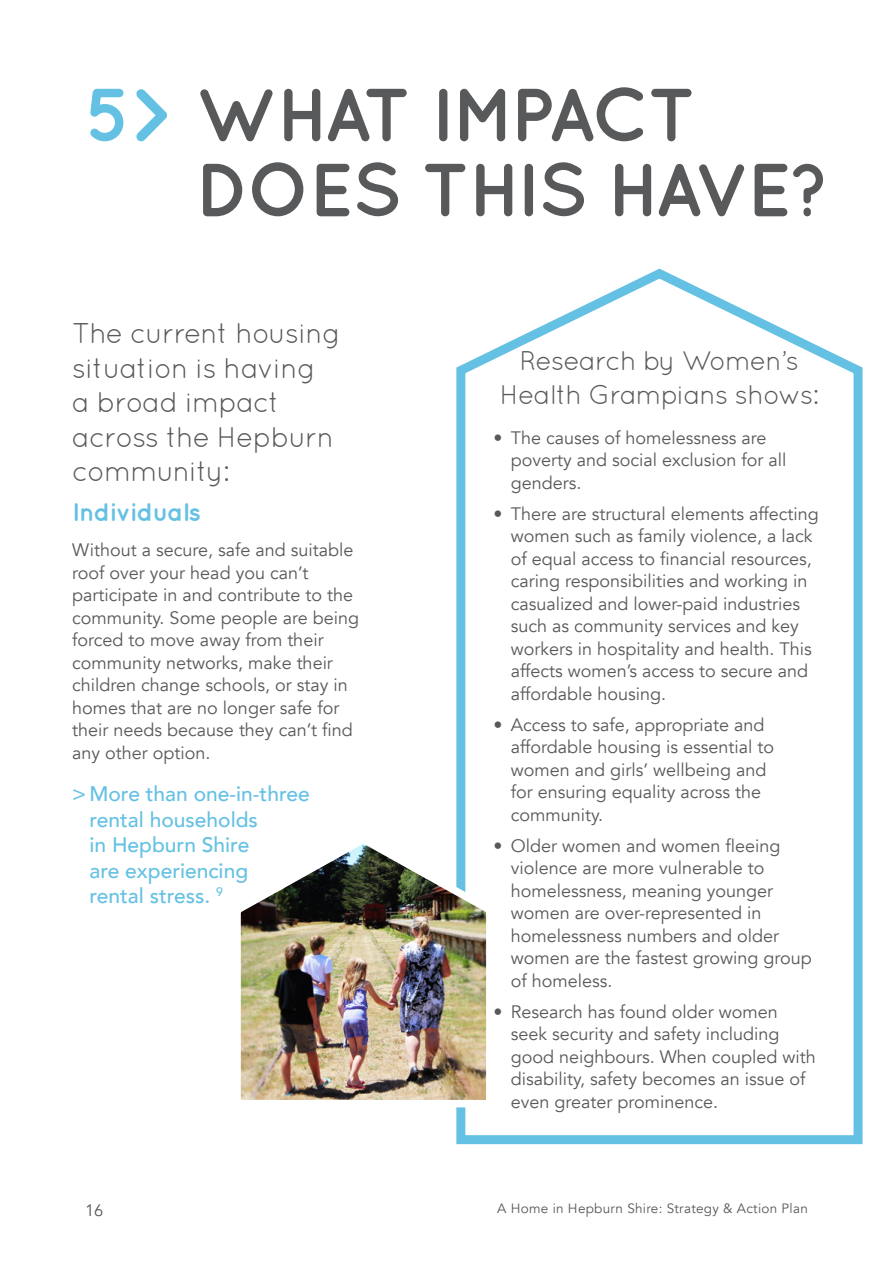
<style>
.page{position:relative;width:893px;height:1263px;background:#fff}
.page>*{position:absolute;margin:0;border:0;box-sizing:border-box;transform-origin:0 0}
.t1{font:700 75px/75px "Quicksand";letter-spacing:-.05em;color:#58595b}
.t2{font:28.5px/34.5px "Quicksand";letter-spacing:-.03em;color:#58595b}
.t3{font:27px/34.5px "Quicksand";letter-spacing:-.03em;color:#58595b;text-align:center}
.t4{font:700 25.5px "Quicksand";letter-spacing:-.03em;color:#65c1e3}
.t5{font:500 21px/25.5px "Avenir";color:#65c1e3}
.t6{font:18px/22.5px "Avenir";color:#58595b}
.t7{font:16.5px "Avenir";color:#58595b}
.t8{font:13.5px "Avenir";letter-spacing:.02em;color:#58595b}
.s1{color:#65c1e3}
</style>
<div class="page">
<svg style="left:456px;top:268px;width:407px;height:877px"></svg>
<img style="left:240px;top:831px;width:257px;height:280px">
<h1 class="t1" style="left:195px;top:75px;width:636px;text-indent:-110px"><span class="s1">5&gt;</span> WHAT IMPACT<br>DOES THIS HAVE?</h1>
<h2 class="t2" style="left:72px;top:316px;width:270px">The current housing situation is having<br>a broad impact across the Hepburn community:</h2>
<h3 class="t4" style="left:72px;top:497px;width:130px">Individuals</h3>
<p class="t6" style="left:72px;top:539px;width:288px">Without a secure, safe and suitable roof over your head you can’t participate in and contribute to the community. Some people are being forced to move away from their community networks, make their children change schools, or stay in homes that are no longer safe for their needs because they can’t find any other option.</p>
<p class="t5" style="left:89px;top:780px;width:222px;text-indent:-17px">&gt; More than one-in-three rental households<br>in Hepburn Shire<br>are experiencing<br>rental stress. <sup>9</sup></p>
<h3 class="t3" style="left:500px;top:343px;width:321px">Research by Women’s<br>Health Grampians shows:</h3>
<p class="t6" style="left:511px;top:427px;width:277px;text-indent:-17px">• The causes of homelessness are poverty and social exclusion for all genders.</p>
<p class="t6" style="left:511px;top:503px;width:309px;text-indent:-17px">• There are structural elements affecting women such as family violence, a lack of equal access to financial resources, caring responsibilities and working in casualized and lower-paid industries such as community services and key workers in hospitality and health. This affects women’s access to secure and affordable housing.</p>
<p class="t6" style="left:511px;top:714px;width:265px;text-indent:-17px">• Access to safe, appropriate and affordable housing is essential to women and girls’ wellbeing and for ensuring equality across the community.</p>
<p class="t6" style="left:511px;top:835px;width:302px;text-indent:-17px">• Older women and women fleeing violence are more vulnerable to homelessness, meaning younger women are over-represented in homelessness numbers and older women are the fastest growing group of homeless.</p>
<p class="t6" style="left:511px;top:1001px;width:307px;text-indent:-17px">• Research has found older women seek security and safety including good neighbours. When coupled with disability, safety becomes an issue of even greater prominence.</p>
<p class="t7" style="left:85px;top:1200px;width:20px">16</p>
<p class="t8" style="left:497px;top:1200px;width:312px">A Home in Hepburn Shire: Strategy &amp; Action Plan</p>
</div>
